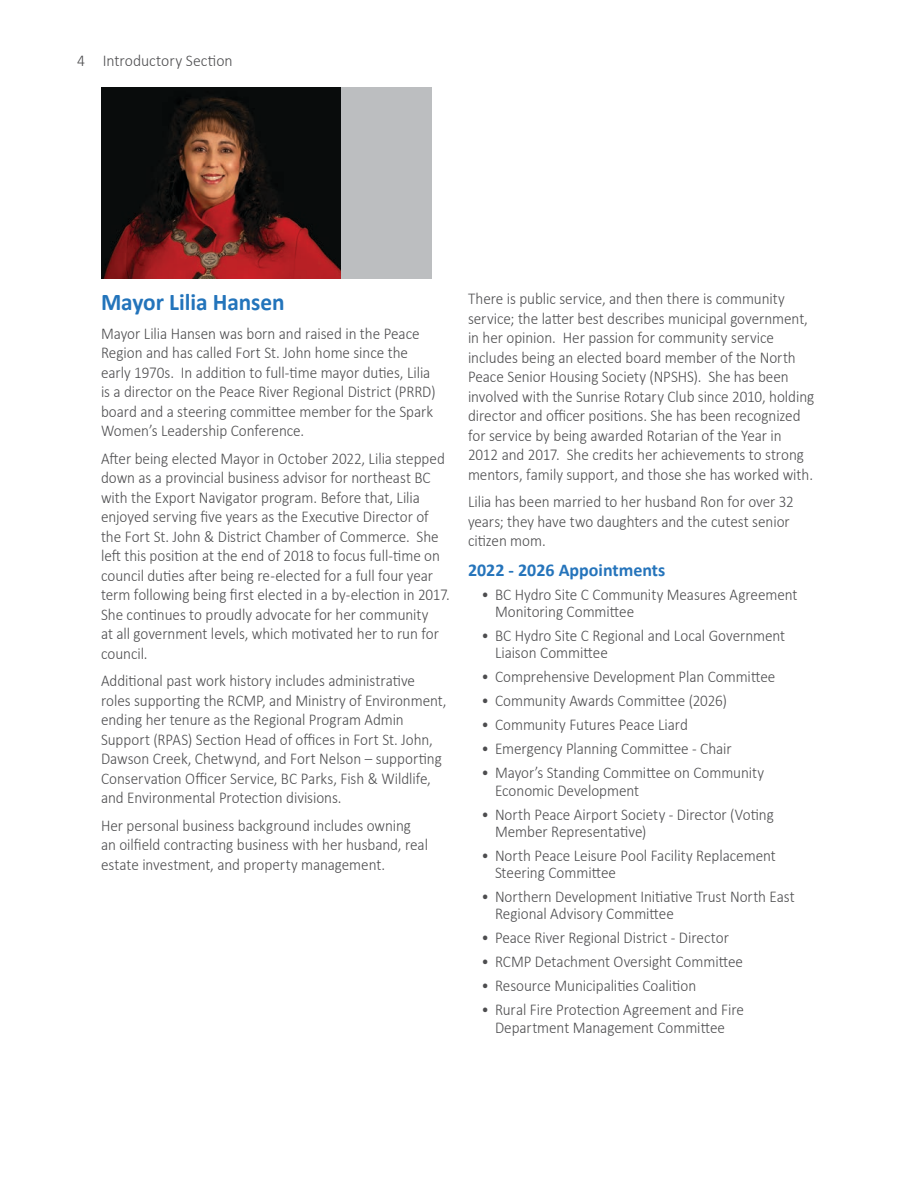
<style>
.page{position:relative;width:918px;height:1188px;background:#fff}
.page>*{position:absolute;margin:0;border:0;box-sizing:border-box;transform-origin:0 0}
.Heading-medium{font:700 24px "Calibri";letter-spacing:-.005em;color:#2374bb}
.heading-small{font:700 18px "Calibri";color:#2574bb}
.Council-Write-up{font:300 16.5px/19.5px "Calibri";letter-spacing:-.005em;color:#4d4d4f;scale:.92 1}
.Council-Write-up-2{font:300 16.5px "Calibri";letter-spacing:-.005em;color:#4d4d4f;scale:.95 1}
</style>
<div class="page">
<div style="left:101px;top:87px;width:331px;height:192px;background:#bcbec0"></div>
<img style="left:101px;top:87px;width:239px;height:192px">
<p class="Council-Write-up-2" style="left:77px;top:50px;width:165px">4 Introductory Section</p>
<p class="Heading-medium" style="left:101px;top:285px;width:185px">Mayor Lilia Hansen</p>
<p class="Council-Write-up" style="left:101px;top:323px;width:365px">Mayor Lilia Hansen was born and raised in the Peace Region and has called Fort St. John home since the early 1970s. In addition to full-time mayor duties, Lilia is a director on the Peace River Regional District (PRRD) board and a steering committee member for the Spark Women’s Leadership Conference.</p>
<p class="Council-Write-up" style="left:101px;top:448px;width:381px">After being elected Mayor in October 2022, Lilia stepped down as a provincial business advisor for northeast BC with the Export Navigator program. Before that, Lilia enjoyed serving five years as the Executive Director of the Fort St. John &amp; District Chamber of Commerce. She left this position at the end of 2018 to focus full-time on council duties after being re-elected for a full four year term following being first elected in a by-election in 2017.<br>She continues to proudly advocate for her community<br>at all government levels, which motivated her to run for council.</p>
<p class="Council-Write-up" style="left:101px;top:671px;width:377px">Additional past work history includes administrative roles supporting the RCMP, and Ministry of Environment, ending her tenure as the Regional Program Admin Support (RPAS) Section Head of offices in Fort St. John, Dawson Creek, Chetwynd, and Fort Nelson – supporting Conservation Officer Service, BC Parks, Fish &amp; Wildlife, and Environmental Protection divisions.</p>
<p class="Council-Write-up" style="left:101px;top:816px;width:357px">Her personal business background includes owning an oilfield contracting business with her husband, real estate investment, and property management.</p>
<p class="Council-Write-up" style="left:468px;top:289px;width:378px">There is public service, and then there is community service; the latter best describes municipal government, in her opinion. Her passion for community service includes being an elected board member of the North Peace Senior Housing Society (NPSHS). She has been involved with the Sunrise Rotary Club since 2010, holding director and officer positions. She has been recognized for service by being awarded Rotarian of the Year in 2012 and 2017. She credits her achievements to strong mentors, family support, and those she has worked with.</p>
<p class="Council-Write-up" style="left:468px;top:492px;width:356px">Lilia has been married to her husband Ron for over 32 years; they have two daughters and the cutest senior citizen mom.</p>
<p class="heading-small" style="left:468px;top:557px;width:199px">2022 - 2026 Appointments</p>
<p class="Council-Write-up" style="left:495px;top:586px;width:330px;line-height:17.2px;text-indent:-14px">• BC Hydro Site C Community Measures Agreement<br>Monitoring Committee</p>
<p class="Council-Write-up" style="left:495px;top:627px;width:317px;line-height:17.2px;text-indent:-14px">• BC Hydro Site C Regional and Local Government<br>Liaison Committee</p>
<p class="Council-Write-up" style="left:482px;top:667px;width:321px">• Comprehensive Development Plan Committee</p>
<p class="Council-Write-up" style="left:482px;top:691px;width:268px">• Community Awards Committee (2026)</p>
<p class="Council-Write-up" style="left:482px;top:715px;width:226px">• Community Futures Peace Liard</p>
<p class="Council-Write-up" style="left:482px;top:739px;width:273px">• Emergency Planning Committee - Chair</p>
<p class="Council-Write-up" style="left:495px;top:764px;width:294px;line-height:17.2px;text-indent:-14px">• Mayor’s Standing Committee on Community<br>Economic Development</p>
<p class="Council-Write-up" style="left:495px;top:805px;width:305px;line-height:17.2px;text-indent:-14px">• North Peace Airport Society - Director (Voting<br>Member Representative)</p>
<p class="Council-Write-up" style="left:495px;top:847px;width:307px;line-height:17.2px;text-indent:-14px">• North Peace Leisure Pool Facility Replacement<br>Steering Committee</p>
<p class="Council-Write-up" style="left:495px;top:888px;width:328px;line-height:17.2px;text-indent:-14px">• Northern Development Initiative Trust North East<br>Regional Advisory Committee</p>
<p class="Council-Write-up" style="left:482px;top:928px;width:270px">• Peace River Regional District - Director</p>
<p class="Council-Write-up" style="left:482px;top:952px;width:286px">• RCMP Detachment Oversight Committee</p>
<p class="Council-Write-up" style="left:482px;top:976px;width:235px">• Resource Municipalities Coalition</p>
<p class="Council-Write-up" style="left:482px;top:1001px;width:287px;line-height:17.2px;text-align:center">• Rural Fire Protection Agreement and Fire<br>Department Management Committee</p>
</div>
